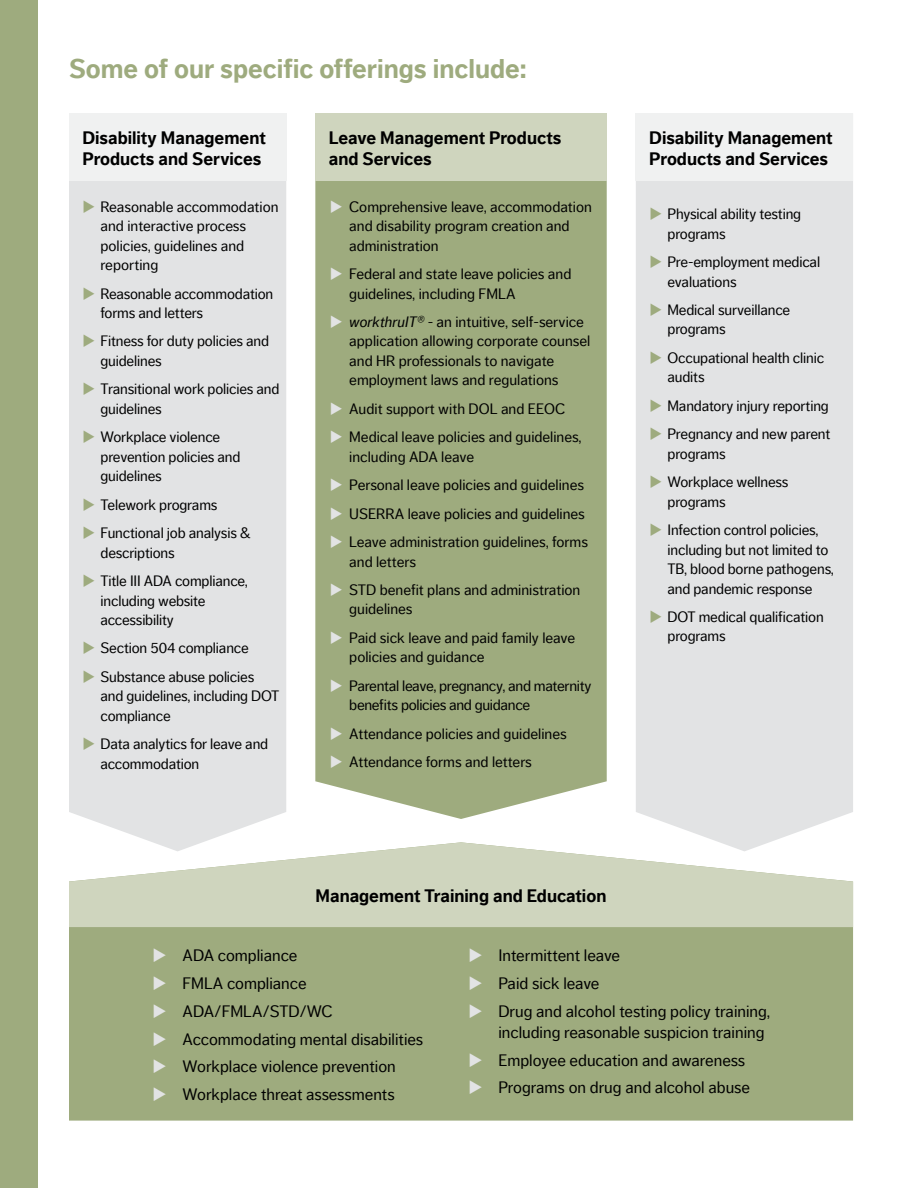
<style>
.page{position:relative;width:918px;height:1188px;background:#fff}
.page>*{position:absolute;margin:0;border:0;box-sizing:border-box;transform-origin:0 0}
.t1{font:700 27px "Dagny Offc";color:#9eab7e}
.t2{font:700 18px/21.6px "Dagny Offc";color:#000}
.t3{font:16.5px/27.8px "Dagny Offc";color:#000}
.t4{font:15px/19.5px "Dagny Offc";letter-spacing:-.01em;color:#000}
.s1{font-style:italic}
</style>
<div class="page">
<div style="left:69px;top:181px;width:217px;height:661px;background:#e2e3e4"></div>
<div style="left:315px;top:181px;width:292px;height:638px;background:#9eab7e"></div>
<div style="left:69px;top:927px;width:784px;height:194px;background:#9eab7e"></div>
<svg style="left:69px;top:842px;width:784px;height:85px;fill:#cfd5be"></svg>
<div style="left:636px;top:181px;width:217px;height:670px;background:#e2e3e4"></div>
<div style="left:69px;top:113px;width:217px;height:68px;background:#f0f1f1"></div>
<div style="left:636px;top:113px;width:217px;height:68px;background:#f0f1f1"></div>
<div style="left:315px;top:113px;width:292px;height:68px;background:#cfd5be"></div>
<div style="left:0;top:0;width:38px;height:1188px;background:#9eab7e"></div>
<svg style="left:84px;top:200px;width:10px;height:12px"></svg>
<svg style="left:84px;top:287px;width:10px;height:12px"></svg>
<svg style="left:84px;top:335px;width:10px;height:12px"></svg>
<svg style="left:84px;top:383px;width:10px;height:12px"></svg>
<svg style="left:84px;top:430px;width:10px;height:13px"></svg>
<svg style="left:84px;top:498px;width:10px;height:13px"></svg>
<svg style="left:84px;top:526px;width:10px;height:13px"></svg>
<svg style="left:84px;top:574px;width:10px;height:13px"></svg>
<svg style="left:84px;top:642px;width:10px;height:12px"></svg>
<svg style="left:84px;top:670px;width:10px;height:13px"></svg>
<svg style="left:84px;top:737px;width:10px;height:13px"></svg>
<svg style="left:331px;top:200px;width:11px;height:12px"></svg>
<svg style="left:331px;top:267px;width:11px;height:13px"></svg>
<svg style="left:331px;top:315px;width:11px;height:13px"></svg>
<svg style="left:331px;top:402px;width:11px;height:13px"></svg>
<svg style="left:331px;top:430px;width:11px;height:13px"></svg>
<svg style="left:331px;top:478px;width:11px;height:13px"></svg>
<svg style="left:331px;top:507px;width:11px;height:12px"></svg>
<svg style="left:331px;top:535px;width:11px;height:13px"></svg>
<svg style="left:331px;top:583px;width:11px;height:13px"></svg>
<svg style="left:331px;top:631px;width:11px;height:13px"></svg>
<svg style="left:331px;top:679px;width:11px;height:13px"></svg>
<svg style="left:331px;top:727px;width:11px;height:12px"></svg>
<svg style="left:331px;top:755px;width:11px;height:13px"></svg>
<svg style="left:651px;top:207px;width:10px;height:13px"></svg>
<svg style="left:651px;top:255px;width:10px;height:13px"></svg>
<svg style="left:651px;top:303px;width:10px;height:13px"></svg>
<svg style="left:651px;top:351px;width:10px;height:13px"></svg>
<svg style="left:651px;top:399px;width:10px;height:13px"></svg>
<svg style="left:651px;top:427px;width:10px;height:13px"></svg>
<svg style="left:651px;top:475px;width:10px;height:13px"></svg>
<svg style="left:651px;top:523px;width:10px;height:13px"></svg>
<svg style="left:651px;top:610px;width:10px;height:13px"></svg>
<svg style="left:154px;top:948px;width:12px;height:14px"></svg>
<svg style="left:154px;top:976px;width:12px;height:14px"></svg>
<svg style="left:154px;top:1004px;width:12px;height:14px"></svg>
<svg style="left:154px;top:1031px;width:12px;height:14px"></svg>
<svg style="left:154px;top:1059px;width:12px;height:14px"></svg>
<svg style="left:154px;top:1087px;width:12px;height:14px"></svg>
<svg style="left:470px;top:948px;width:12px;height:14px"></svg>
<svg style="left:470px;top:976px;width:12px;height:14px"></svg>
<svg style="left:470px;top:1004px;width:12px;height:14px"></svg>
<svg style="left:470px;top:1052px;width:12px;height:14px"></svg>
<svg style="left:470px;top:1080px;width:12px;height:14px"></svg>
<h1 class="t1" style="left:69px;top:55px;width:459px">Some of our specific offerings include:</h1>
<p class="t2" style="left:82px;top:127px;width:185px">Disability Management<br>Products and Services</p>
<p class="t2" style="left:649px;top:127px;width:185px">Disability Management<br>Products and Services</p>
<p class="t2" style="left:329px;top:127px;width:234px">Leave Management Products and Services</p>
<p class="t4" style="left:100px;top:197px;width:180px">Reasonable accommodation and interactive process policies, guidelines and reporting</p>
<p class="t4" style="left:101px;top:284px;width:174px">Reasonable accommodation forms and letters</p>
<p class="t4" style="left:101px;top:332px;width:170px">Fitness for duty policies and guidelines</p>
<p class="t4" style="left:101px;top:380px;width:181px">Transitional work policies and guidelines</p>
<p class="t4" style="left:101px;top:428px;width:141px">Workplace violence prevention policies and guidelines</p>
<p class="t4" style="left:101px;top:491px;width:152px;line-height:28.3px">Telework programs<br>Functional job analysis &amp;</p>
<p class="t4" style="left:101px;top:539px;width:149px;line-height:28.3px">descriptions<br>Title III ADA compliance,</p>
<p class="t4" style="left:101px;top:591px;width:107px">including website accessibility</p>
<p class="t4" style="left:101px;top:635px;width:155px;line-height:28.3px">Section 504 compliance<br>Substance abuse policies</p>
<p class="t4" style="left:101px;top:687px;width:180px">and guidelines, including DOT compliance</p>
<p class="t4" style="left:101px;top:735px;width:169px">Data analytics for leave and accommodation</p>
<p class="t4" style="left:349px;top:197px;width:244px">Comprehensive leave, accommodation and disability program creation and administration</p>
<p class="t4" style="left:349px;top:265px;width:224px">Federal and state leave policies and guidelines, including FMLA</p>
<p class="t4" style="left:349px;top:313px;width:242px"><span class="s1">workthruIT®</span> - an intuitive, self-service application allowing corporate counsel and HR professionals to navigate employment laws and regulations</p>
<p class="t4" style="left:349px;top:395px;width:234px;line-height:28.3px">Audit support with DOL and EEOC<br>Medical leave policies and guidelines,</p>
<p class="t4" style="left:349px;top:443px;width:240px;line-height:28.3px">including ADA leave<br>Personal leave policies and guidelines USERRA leave policies and guidelines Leave administration guidelines, forms</p>
<p class="t4" style="left:349px;top:548px;width:233px;line-height:28.3px">and letters<br>STD benefit plans and administration</p>
<p class="t4" style="left:349px;top:596px;width:227px;line-height:28.3px">guidelines<br>Paid sick leave and paid family leave</p>
<p class="t4" style="left:349px;top:643px;width:244px;line-height:28.3px">policies and guidance<br>Parental leave, pregnancy, and maternity</p>
<p class="t4" style="left:349px;top:691px;width:219px;line-height:28.3px">benefits policies and guidance<br>Attendance policies and guidelines<br>Attendance forms and letters</p>
<p class="t2" style="left:316px;top:885px;width:292px">Management Training and Education</p>
<p class="t4" style="left:668px;top:205px;width:135px">Physical ability testing programs</p>
<p class="t4" style="left:668px;top:253px;width:154px">Pre-employment medical evaluations</p>
<p class="t4" style="left:668px;top:301px;width:124px">Medical surveillance programs</p>
<p class="t4" style="left:668px;top:348px;width:158px">Occupational health clinic audits</p>
<p class="t4" style="left:668px;top:392px;width:164px;line-height:28.3px">Mandatory injury reporting<br>Pregnancy and new parent</p>
<p class="t4" style="left:668px;top:440px;width:122px;line-height:28.3px">programs<br>Workplace wellness</p>
<p class="t4" style="left:668px;top:488px;width:153px;line-height:28.3px">programs<br>Infection control policies,</p>
<p class="t4" style="left:668px;top:540px;width:168px">including but not limited to<br>TB, blood borne pathogens, and pandemic response</p>
<p class="t4" style="left:668px;top:607px;width:158px">DOT medical qualification programs</p>
<p class="t3" style="left:183px;top:942px;width:242px">ADA compliance<br>FMLA compliance<br>ADA/FMLA/STD/WC<br>Accommodating mental disabilities<br>Workplace violence prevention<br>Workplace threat assessments</p>
<p class="t3" style="left:498px;top:942px;width:273px">Intermittent leave<br>Paid sick leave<br>Drug and alcohol testing policy training,</p>
<p class="t3" style="left:498px;top:1019px;width:268px">including reasonable suspicion training<br>Employee education and awareness<br>Programs on drug and alcohol abuse</p>
</div>
